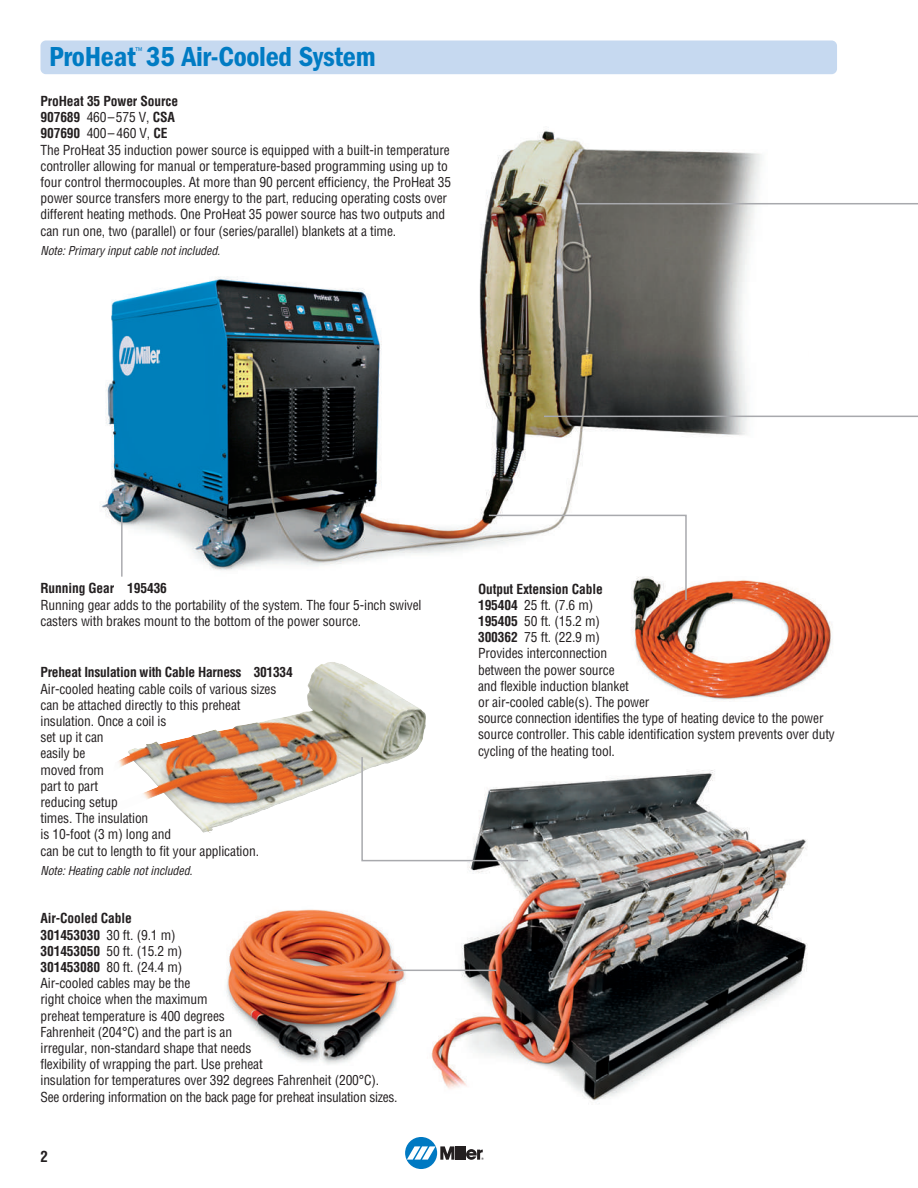
<style>
.page{position:relative;width:918px;height:1188px;background:#fff}
.page>*{position:absolute;margin:0;border:0;box-sizing:border-box;transform-origin:0 0}
.t1{font:28.5px "ITC Franklin Gothic Std Dm Cd";letter-spacing:-.01em;color:#007bc3}
.t2{font:700 condensed 15px "Helvetica";color:#231f20}
.t3{font:condensed 13.5px/16.2px "Helvetica";letter-spacing:-.01em;color:#231f20}
.t4{font:700 condensed 13.5px "Helvetica";letter-spacing:-.02em;color:#231f20}
.t5{font:italic condensed 12px "Helvetica";color:#231f20}
.t6{font:condensed 9px "Helvetica";color:#007bc3}
.s1{font-weight:700}
</style>
<div class="page">
<img style="left:415px;top:770px;width:393px;height:334px">
<img style="left:250px;top:662px;width:176px;height:153px">
<img style="left:101px;top:130px;width:708px;height:440px">
<div style="left:405px;top:1137px;width:32px;height:32px;background:#0079c2;border-radius:50%"></div>
<hr style="left:459px;top:1146px;width:3px;height:14px;background:#231f20">
<hr style="left:463px;top:1146px;width:3px;height:14px;background:#231f20">
<svg style="left:407px;top:1146px;width:51px;height:14px"></svg>
<svg style="left:466px;top:1149px;width:18px;height:11px"></svg>
<div style="left:40px;top:40px;width:797px;height:34px;background:#c6d9f0;border-radius:5px"></div>
<hr style="left:121px;top:517px;width:2px;height:60px;background:#aaabaf">
<img style="left:631px;top:580px;width:201px;height:120px">
<hr style="left:577px;top:203px;width:341px;height:1px;background:#a8a9ad">
<hr style="left:544px;top:416px;width:374px;height:1px;background:#a8a9ad">
<img style="left:226px;top:909px;width:183px;height:155px">
<hr style="left:389px;top:970px;width:108px;height:1px;background:#a8a9ad">
<svg style="left:361px;top:756px;width:169px;height:106px"></svg>
<svg style="left:487px;top:514px;width:200px;height:88px"></svg>
<h1 class="t1" style="left:49px;top:47px;width:328px">ProHeat 35 Air-Cooled System</h1>
<p class="t6" style="left:135px;top:47px;width:8px">™</p>
<p class="t3" style="left:40px;top:94px;width:412px"><span class="s1">ProHeat 35 Power Source<br>907689</span> 460–575 V, <span class="s1">CSA<br>907690</span> 400– 460 V, <span class="s1">CE<br></span>The ProHeat 35 induction power source is equipped with a built-in temperature controller allowing for manual or temperature-based programming using up to four control thermocouples. At more than 90 percent efficiency, the ProHeat 35 power source transfers more energy to the part, reducing operating costs over different heating methods. One ProHeat 35 power source has two outputs and can run one, two (parallel) or four (series/parallel) blankets at a time.</p>
<p class="t5" style="left:40px;top:246px;width:184px">Note:Primary inputcable notincluded.</p>
<p class="t4" style="left:40px;top:583px;width:128px">Running Gear 195436</p>
<p class="t3" style="left:40px;top:598px;width:383px">Running gear adds to the portability of the system. The four 5-inch swivel casters with brakes mount to the bottom of the power source.</p>
<p class="t4" style="left:40px;top:667px;width:254px">Preheat Insulation with Cable Harness 301334</p>
<p class="t3" style="left:40px;top:682px;width:237px">Air-cooled heating cable coils of various sizes can be attached directly to this preheat insulation. Once a coil is<br>set up it can<br>easily be<br>moved from<br>part to part<br>reducing setup<br>times. The insulation<br>is 10-foot (3 m) long and<br>can be cut to length to fit your application.</p>
<p class="t5" style="left:40px;top:866px;width:156px">Note:Heating cable notincluded.</p>
<p class="t3" style="left:40px;top:912px;width:359px"><span class="s1">Air-Cooled Cable<br>301453030</span> 30 ft. (9.1 m)<br><span class="s1">301453050</span> 50 ft. (15.2 m)<br><span class="s1">301453080</span> 80 ft. (24.4 m)<br>Air-cooled cables may be the<br>right choice when the maximum<br>preheat temperature is 400 degrees<br>Fahrenheit (204°C) and the part is an<br>irregular, non-standard shape that needs<br>flexibility of wrapping the part. Use preheat<br>insulation for temperatures over 392 degrees Fahrenheit (200°C).<br>See ordering information on the back page for preheat insulation sizes.</p>
<p class="t2" style="left:41px;top:1151px;width:9px">2</p>
<p class="t3" style="left:478px;top:582px;width:358px"><span class="s1">Output Extension Cable<br>195404</span> 25 ft. (7.6 m)<br><span class="s1">195405</span> 50 ft. (15.2 m)<br><span class="s1">300362</span> 75 ft. (22.9 m)<br>Provides interconnection<br>between the power source<br>and flexible induction blanket<br>or air-cooled cable(s). The power<br>source connection identifies the type of heating device to the power source controller. This cable identification system prevents over duty cycling of the heating tool.</p>
</div>
